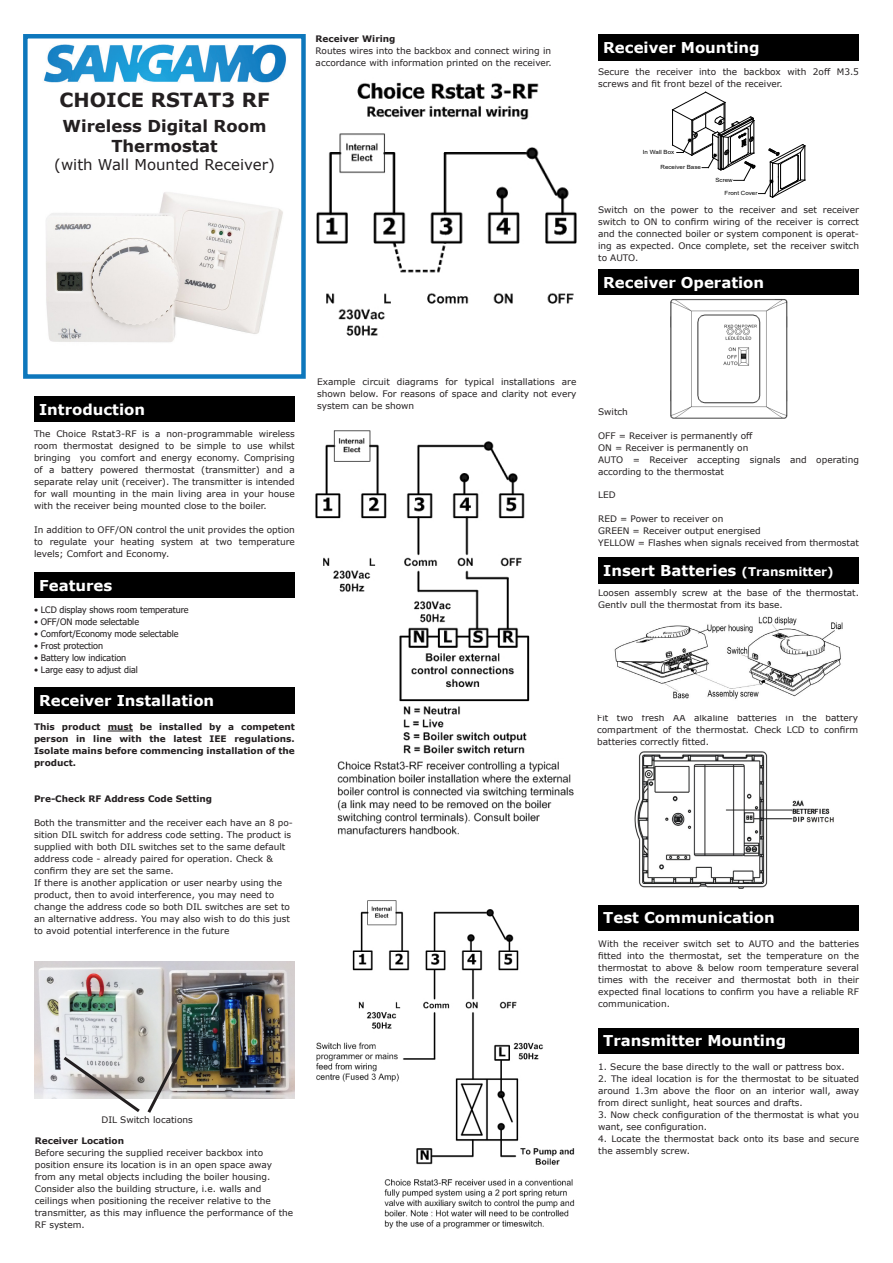
<style>
.page{position:relative;width:893px;height:1263px;background:#fff}
.page>*{position:absolute;margin:0;border:0;box-sizing:border-box;transform-origin:0 0}
.t1{font:700 19.5px "Verdana";color:#231f20}
.t2{font:700 16.5px/19.8px "Verdana";color:#231f20;text-align:center}
.t3{font:700 15px "Verdana";color:#fff}
.t4{font:15px "Verdana";color:#231f20}
.t5{font:9px/12px "Verdana";color:#231f20}
.t6{font:700 9px/12px "Verdana";color:#231f20;text-align:justify}
.t7{font:9px "Tahoma";color:#231f20}
.t8{font:5.7px "Arial";color:#000;scale:1.09 1}
.s1{font-size:12px}
</style>
<div class="page">
<img style="left:44px;top:45px;width:242px;height:37px">
<div style="left:23px;top:34px;width:283px;height:345px;border:4px solid #0d77bc"></div>
<div style="left:34px;top:397px;width:261px;height:25px;background:#000"></div>
<div style="left:34px;top:573px;width:261px;height:25px;background:#000"></div>
<div style="left:34px;top:687px;width:261px;height:27px;background:#000"></div>
<svg style="left:108px;top:730px;width:25px;height:1px"></svg>
<div style="left:598px;top:557px;width:261px;height:27px;background:#000"></div>
<div style="left:598px;top:905px;width:261px;height:25px;background:#000"></div>
<img style="left:46px;top:192px;width:237px;height:150px">
<img style="left:34px;top:961px;width:261px;height:137px">
<svg style="left:60px;top:1046px;width:125px;height:67px"></svg>
<img style="left:316px;top:82px;width:260px;height:254px">
<img style="left:316px;top:430px;width:258px;height:405px">
<img style="left:316px;top:900px;width:259px;height:329px">
<img style="left:614px;top:616px;width:229px;height:83px">
<img style="left:635px;top:751px;width:199px;height:138px">
<svg style="left:672px;top:91px;width:134px;height:107px"></svg>
<div style="left:598px;top:269px;width:261px;height:26px;background:#000"></div>
<img style="left:670px;top:299px;width:118px;height:120px">
<div style="left:598px;top:1028px;width:261px;height:25px;background:#000"></div>
<div style="left:598px;top:34px;width:261px;height:27px;background:#000"></div>
<p class="t1" style="left:59px;top:86px;width:212px">CHOICE RSTAT3 RF</p>
<p class="t2" style="left:63px;top:116px;width:205px">Wireless Digital Room<br>Thermostat</p>
<p class="t4" style="left:54px;top:154px;width:222px">(with Wall Mounted Receiver)</p>
<p class="t6" style="left:316px;top:33px;width:81px">Receiver Wiring</p>
<p class="t5" style="left:316px;top:45px;width:238px">Routes wires into the backbox and connect wiring in accordance with information printed on the receiver.</p>
<p class="t3" style="left:603px;top:37px;width:158px">Receiver Mounting</p>
<p class="t5" style="left:598px;top:66px;width:262px">Secure the receiver into the backbox with 2off M3.5 screws and fit front bezel of the receiver.</p>
<p class="t8" style="left:643px;top:148px;width:30px">In Wall Box</p>
<p class="t8" style="left:661px;top:163px;width:39px">Receiver Base</p>
<p class="t8" style="left:715px;top:176px;width:17px">Screw</p>
<p class="t8" style="left:725px;top:189px;width:32px">Front Cover</p>
<p class="t5" style="left:598px;top:204px;width:262px;text-align:justify">Switch on the power to the receiver and set receiver switch to ON to confirm wiring of the receiver is correct and the connected boiler or system component is operat&shy;ing as expected. Once complete, set the receiver switch to AUTO.</p>
<p class="t3" style="left:603px;top:272px;width:162px">Receiver Operation</p>
<p class="t3" style="left:39px;top:399px;width:108px">Introduction</p>
<p class="t5" style="left:34px;top:428px;width:262px;text-align:justify">The Choice Rstat3-RF is a non-programmable wireless room thermostat designed to be simple to use whilst bringing you comfort and energy economy. Comprising of a battery powered thermostat (transmitter) and a separate relay unit (receiver). The transmitter is intended for wall mounting in the main living area in your house with the receiver being mounted close to the boiler.</p>
<p class="t5" style="left:34px;top:523px;width:262px;text-align:justify">In addition to OFF/ON control the unit provides the option to regulate your heating system at two temperature levels; Comfort and Economy.</p>
<p class="t3" style="left:39px;top:575px;width:75px">Features</p>
<p class="t7" style="left:34px;top:603px;width:156px">• LCD display shows room temperature</p>
<p class="t7" style="left:34px;top:615px;width:107px">• OFF/ON mode selectable</p>
<p class="t7" style="left:34px;top:627px;width:146px">• Comfort/Economy mode selectable</p>
<p class="t7" style="left:34px;top:639px;width:71px">• Frost protection</p>
<p class="t7" style="left:34px;top:651px;width:94px">• Battery low indication</p>
<p class="t7" style="left:34px;top:663px;width:105px">• Large easy to adjust dial</p>
<p class="t3" style="left:39px;top:690px;width:177px">Receiver Installation</p>
<p class="t6" style="left:34px;top:721px;width:262px">This product must be installed by a competent person in line with the latest IEE regulations.<br>Isolate mains before commencing installation of the product.</p>
<p class="t6" style="left:34px;top:793px;width:180px">Pre-Check RF Address Code Setting</p>
<p class="t5" style="left:34px;top:817px;width:260px">Both the transmitter and the receiver each have an 8 po&shy;sition DIL switch for address code setting. The product is supplied with both DIL switches set to the same default address code - already paired for operation. Check &amp; confirm they are set the same.</p>
<p class="t5" style="left:34px;top:876px;width:258px">If there is another application or user nearby using the product, then to avoid interference, you may need to change the address code so both DIL switches are set to an alternative address. You may also wish to do this just to avoid potential interference in the future</p>
<p class="t5" style="left:101px;top:1113px;width:93px">DIL Switch locations</p>
<p class="t6" style="left:35px;top:1135px;width:91px">Receiver Location</p>
<p class="t5" style="left:35px;top:1147px;width:260px">Before securing the supplied receiver backbox into position ensure its location is in an open space away from any metal objects including the boiler housing.<br>Consider also the building structure, i.e. walls and ceilings when positioning the receiver relative to the transmitter, as this may influence the performance of the RF system.</p>
<p class="t5" style="left:317px;top:376px;width:261px;text-align:justify">Example circuit diagrams for typical installations are shown below. For reasons of space and clarity not every system can be shown</p>
<p class="t5" style="left:598px;top:405px;width:31px">Switch</p>
<p class="t5" style="left:598px;top:429px;width:156px">OFF = Receiver is permanently off</p>
<p class="t5" style="left:598px;top:441px;width:152px">ON = Receiver is permanently on</p>
<p class="t5" style="left:598px;top:453px;width:262px">AUTO = Receiver accepting signals and operating according to the thermostat</p>
<p class="t5" style="left:598px;top:489px;width:19px">LED</p>
<p class="t5" style="left:598px;top:513px;width:127px">RED = Power to receiver on</p>
<p class="t5" style="left:598px;top:525px;width:164px">GREEN = Receiver output energised</p>
<p class="t5" style="left:598px;top:537px;width:262px">YELLOW = Flashes when signals received from thermostat</p>
<p class="t3" style="left:603px;top:560px;width:232px">Insert Batteries <span class="s1">(Transmitter)</span></p>
<p class="t5" style="left:598px;top:587px;width:262px">Loosen assembly screw at the base of the thermostat.<br>Gently pull the thermostat from its base.</p>
<p class="t5" style="left:597px;top:712px;width:262px;text-align:justify">Fit two fresh AA alkaline batteries in the battery compartment of the thermostat. Check LCD to confirm batteries correctly fitted.</p>
<p class="t3" style="left:603px;top:907px;width:173px">Test Communication</p>
<p class="t5" style="left:598px;top:937px;width:262px;text-align:justify">With the receiver switch set to AUTO and the batteries fitted into the thermostat, set the temperature on the thermostat to above &amp; below room temperature several times with the receiver and thermostat both in their expected final locations to confirm you have a reliable RF communication.</p>
<p class="t3" style="left:603px;top:1030px;width:184px">Transmitter Mounting</p>
<p class="t5" style="left:598px;top:1060px;width:248px">1. Secure the base directly to the wall or pattress box.</p>
<p class="t5" style="left:598px;top:1072px;width:262px;text-align:justify">2. The ideal location is for the thermostat to be situated around 1.3m above the floor on an interior wall, away from direct sunlight, heat sources and drafts.</p>
<p class="t5" style="left:598px;top:1108px;width:262px">3. Now check configuration of the thermostat is what you want, see configuration.</p>
<p class="t5" style="left:598px;top:1132px;width:262px">4. Locate the thermostat back onto its base and secure the assembly screw.</p>
</div>
